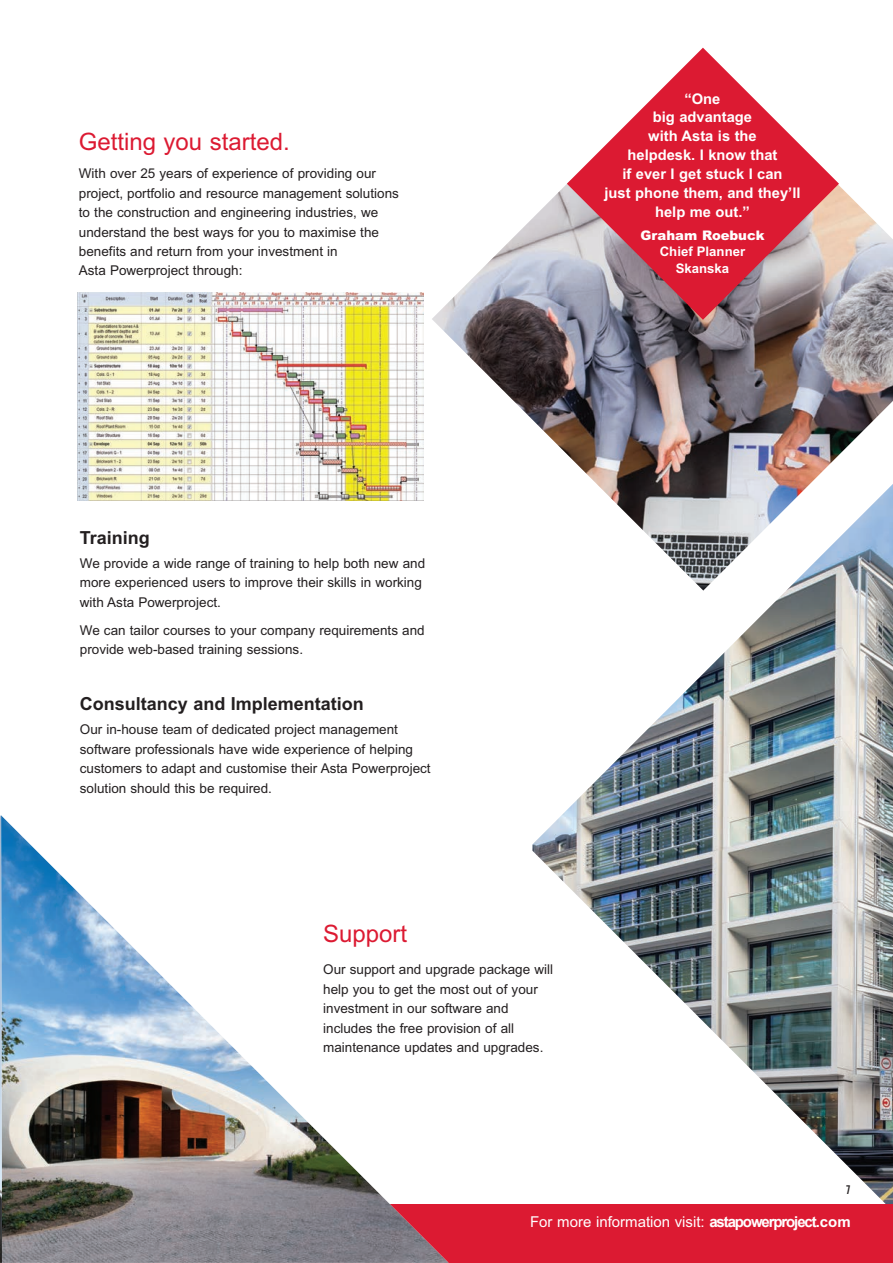
<style>
.page{position:relative;width:893px;height:1263px;background:#fff}
.page>*{position:absolute;margin:0;border:0;box-sizing:border-box;transform-origin:0 0}
.t1{font:24px "Arial";color:#dc1a32}
.t2{font:700 18px "Arial";color:#231f20}
.t3{font:15px "Arial";color:#fff}
.t4{font:700 14.7px/18.9px "Arial";color:#fff;text-align:center}
.t5{font:13.5px/19.5px "Arial";color:#231f20}
.t6{font:700 13.2px/16.5px "Arial";color:#fff;text-align:center}
.t7{font:900 13.2px "Arial";color:#fff}
.t8{font:700 condensed 12px "News Gothic BT";color:#231f20;scale:.9 1}
.s1{font-weight:700}
</style>
<div class="page">
<img style="left:432px;top:184px;width:461px;height:300px">
<img style="left:532px;top:484px;width:361px;height:720px">
<svg style="left:567px;top:48px;width:272px;height:272px;fill:#dc1c33"></svg>
<div style="left:0;top:1204px;width:893px;height:59px;background:#dc1a32"></div>
<img style="left:2px;top:816px;width:447px;height:447px">
<img style="left:78px;top:292px;width:345px;height:208px">
<img style="left:0;top:815px;width:2px;height:448px">
<h1 class="t1" style="left:79px;top:133px;width:212px">Getting you started.</h1>
<p class="t5" style="left:79px;top:165px;width:322px">With over 25 years of experience of providing our project, portfolio and resource management solutions to the construction and engineering industries, we understand the best ways for you to maximise the benefits and return from your investment in<br>Asta Powerproject through:</p>
<p class="t4" style="left:604px;top:90px;width:198px">“One<br>big advantage<br>with Asta is the<br>helpdesk. I know that<br>if ever I get stuck I can<br>just phone them, and they’ll help me out.”</p>
<p class="t7" style="left:640px;top:228px;width:125px">Graham Roebuck</p>
<p class="t6" style="left:660px;top:245px;width:87px">Chief Planner<br>Skanska</p>
<h2 class="t2" style="left:80px;top:531px;width:72px">Training</h2>
<p class="t5" style="left:80px;top:554px;width:347px">We provide a wide range of training to help both new and more experienced users to improve their skills in working with Asta Powerproject.</p>
<p class="t5" style="left:80px;top:621px;width:346px">We can tailor courses to your company requirements and provide web-based training sessions.</p>
<h2 class="t2" style="left:80px;top:697px;width:286px">Consultancy and Implementation</h2>
<p class="t5" style="left:80px;top:721px;width:352px">Our in-house team of dedicated project management software professionals have wide experience of helping customers to adapt and customise their Asta Powerproject solution should this be required.</p>
<h1 class="t1" style="left:323px;top:925px;width:86px">Support</h1>
<p class="t5" style="left:323px;top:961px;width:231px">Our support and upgrade package will help you to get the most out of your investment in our software and includes the free provision of all maintenance updates and upgrades.</p>
<p class="t8" style="left:846px;top:1185px;width:7px">7</p>
<p class="t3" style="left:530px;top:1216px;width:322px">For more information visit: <span class="s1">astapowerproject.com</span></p>
</div>
